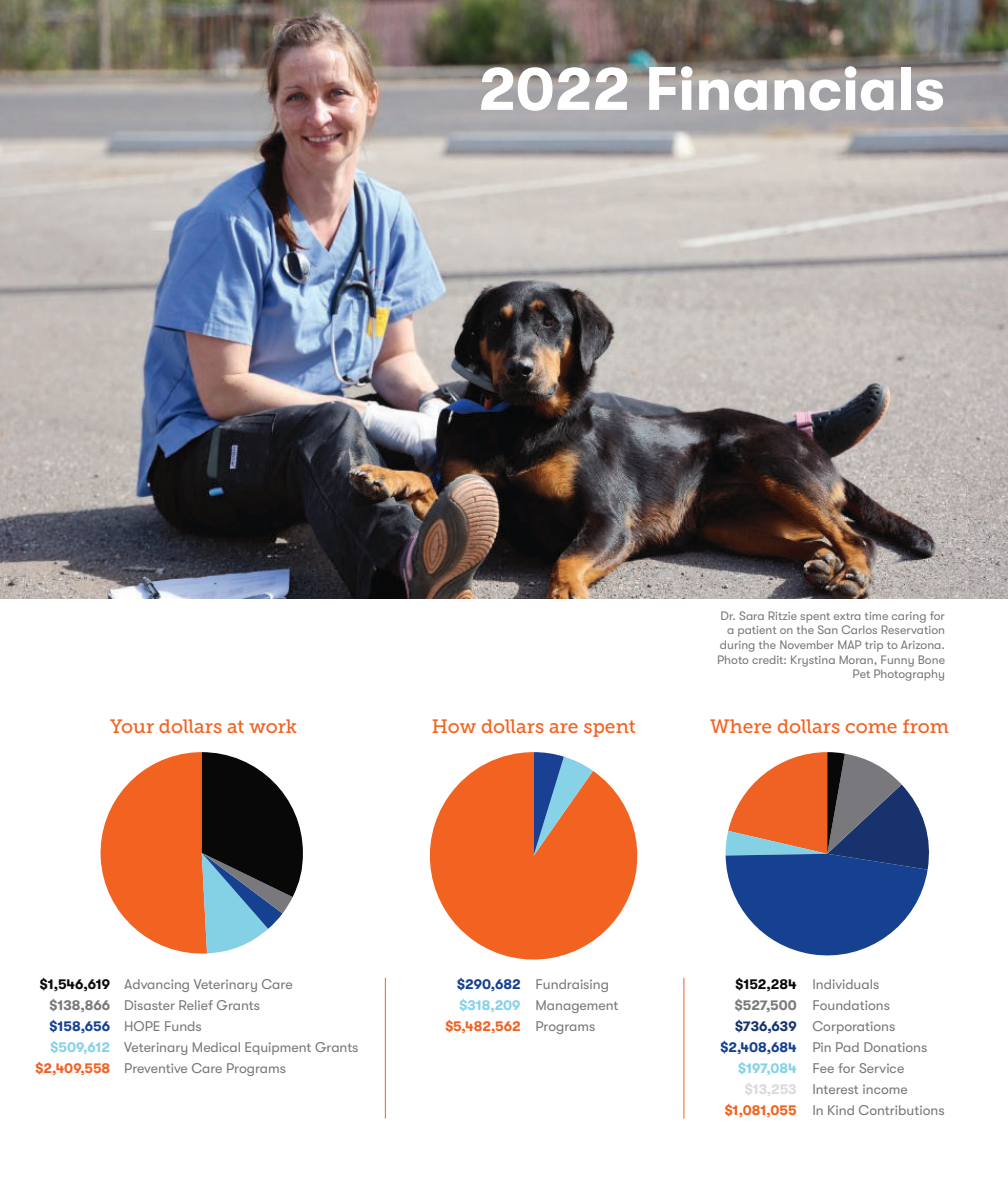
<style>
.page{position:relative;width:1008px;height:1197px;background:#fff}
.page>*{position:absolute;margin:0;border:0;box-sizing:border-box;transform-origin:0 0}
.t1{font:700 61.25px "GT Walsheim";color:#fff}
.t2{font:19.25px "Museo Slab 500";color:#f26221}
.t3{font:14px/21px "GT Walsheim";color:#78787d}
.t4{font:700 14px/21px "GT Walsheim";color:#164191;text-align:right}
.t5{font:700 14px/21px "GT Walsheim";color:#0a0b0c;text-align:right}
.t6{font:700 14px/21px "GT Walsheim";color:#f26223;text-align:right}
.t7{font:12.25px/14.7px "GT Walsheim";color:#78787d;text-align:right}
.s1{color:#787a7e}
.s2{color:#164191}
.s3{color:#87d2e7}
.s4{color:#f26223}
.s5{color:#0a0b0c}
.s6{color:#16336d}
.s7{color:#83d2e7}
.s8{color:#dcdadb}
.s9{color:#f26221}
.s10{color:#86d2e8}
</style>
<div class="page">
<img style="left:0;top:0;width:1008px;height:598px">
<hr style="left:683px;top:978px;width:1px;height:141px;background:#f26221">
<hr style="left:385px;top:978px;width:1px;height:141px;background:#f26221">
<svg style="left:100px;top:752px;width:203px;height:202px"></svg>
<svg style="left:429px;top:752px;width:209px;height:208px"></svg>
<svg style="left:725px;top:752px;width:204px;height:204px"></svg>
<p class="t1" style="left:479px;top:54px;width:468px">2022 Financials</p>
<p class="t7" style="left:717px;top:608px;width:229px">Dr. Sara Ritzie spent extra time caring for a patient on the San Carlos Reservation during the November MAP trip to Arizona.<br>Photo credit: Krystina Moran, Funny Bone Pet Photography</p>
<p class="t2" style="left:110px;top:716px;width:189px">Your dollars at work</p>
<p class="t2" style="left:432px;top:716px;width:205px">How dollars are spent</p>
<p class="t2" style="left:710px;top:716px;width:240px">Where dollars come from</p>
<p class="t5" style="left:36px;top:973px;width:76px">$1,546,619 <span class="s1">$138,866 </span><span class="s2">$158,656 </span><span class="s3">$509,612 </span><span class="s4">$2,409,558</span></p>
<p class="t4" style="left:720px;top:973px;width:78px"><span class="s5">$152,284 </span><span class="s1">$527,500 </span><span class="s6">$736,639 </span>$2,408,684 <span class="s7">$197,084 </span><span class="s8">$13,253 </span><span class="s9">$1,081,055</span></p>
<p class="t6" style="left:445px;top:973px;width:77px"><span class="s2">$290,682 </span><span class="s10">$318,209 </span>$5,482,562</p>
<p class="t3" style="left:124px;top:973px;width:236px">Advancing Veterinary Care<br>Disaster Relief Grants<br>HOPE Funds<br>Veterinary Medical Equipment Grants<br>Preventive Care Programs</p>
<p class="t3" style="left:812px;top:973px;width:134px">Individuals<br>Foundations<br>Corporations<br>Pin Pad Donations<br>Fee for Service<br>Interest income<br>In Kind Contributions</p>
<p class="t3" style="left:536px;top:973px;width:85px">Fundraising<br>Management<br>Programs</p>
</div>
